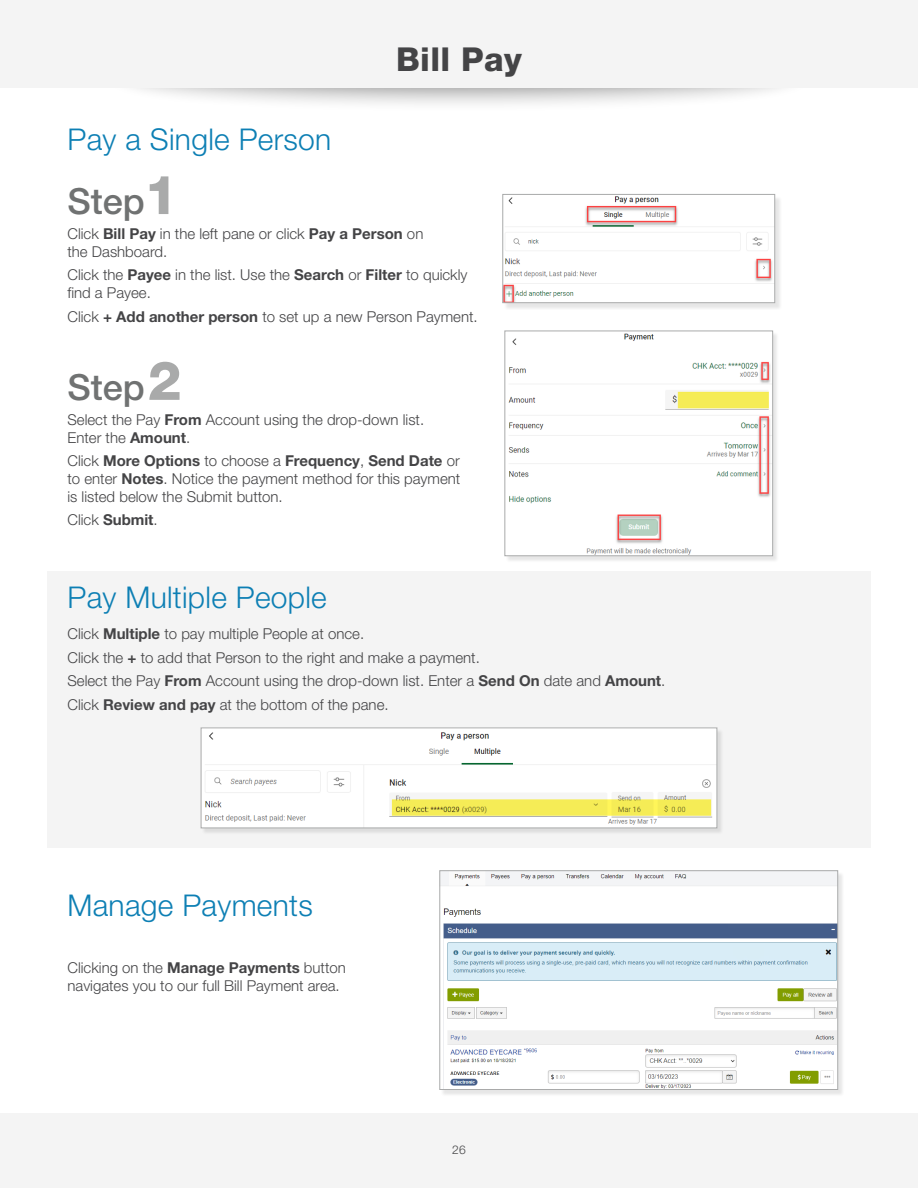
<style>
.page{position:relative;width:918px;height:1188px;background:#fff}
.page>*{position:absolute;margin:0;border:0;box-sizing:border-box;transform-origin:0 0}
.t1{font:500 36px "Helvetica Neue LT Std";color:#707272}
.t2{font:800 33px "Helvetica Neue LT Std";letter-spacing:.01em;color:#444446}
.t3{font:300 30px "Helvetica Neue LT Std";letter-spacing:.01em;color:#0d7fb4}
.t4{font:300 15px/18px "Helvetica Neue LT Std";color:#444446}
.t5{font:300 12px "Helvetica Neue LT Std";color:#444446}
.s1{font-weight:800;font-size:54px;color:#a9aaaa}
.s2{font-weight:700}
</style>
<div class="page">
<div style="left:0;top:1113px;width:918px;height:75px;background:#f4f4f4"></div>
<div style="left:98px;top:6px;width:722px;height:107px;background:#000;opacity:.4"></div>
<div style="left:0;top:0;width:918px;height:88px;background:#f4f4f4"></div>
<div style="left:47px;top:571px;width:824px;height:277px;background:#f4f4f4"></div>
<div style="left:441px;top:871px;width:403px;height:225px;background:#000;opacity:.1"></div>
<img style="left:442px;top:873px;width:394px;height:215px">
<div style="left:440px;top:871px;width:398px;height:219px;border:1px solid #a9aaaa"></div>
<div style="left:504px;top:195px;width:278px;height:114px;background:#000;opacity:.1"></div>
<img style="left:505px;top:196px;width:268px;height:105px">
<div style="left:503px;top:194px;width:272px;height:109px;border:1px solid #a9aaaa"></div>
<div style="left:202px;top:728px;width:522px;height:107px;background:#000;opacity:.1"></div>
<img style="left:203px;top:730px;width:512px;height:96px">
<div style="left:201px;top:728px;width:516px;height:100px;border:1px solid #a9aaaa"></div>
<div style="left:506px;top:331px;width:273px;height:232px;background:#000;opacity:.1"></div>
<img style="left:507px;top:333px;width:264px;height:221px">
<div style="left:505px;top:331px;width:268px;height:225px;border:1px solid #a9aaaa"></div>
<h3 class="t3" style="left:68px;top:121px;width:265px">Pay a Single Person</h3>
<h2 class="t2" style="left:396px;top:39px;width:127px">Bill Pay</h2>
<h1 class="t1" style="left:68px;top:180px;width:112px">Step <span class="s1">1</span></h1>
<p class="t4" style="left:68px;top:224px;width:357px">Click <span class="s2">Bill Pay</span> in the left pane or click <span class="s2">Pay a Person</span> on the Dashboard.</p>
<p class="t4" style="left:68px;top:266px;width:402px">Click the <span class="s2">Payee</span> in the list. Use the <span class="s2">Search</span> or <span class="s2">Filter</span> to quickly find a Payee.</p>
<p class="t4" style="left:68px;top:307px;width:409px">Click <span class="s2">+ Add another person</span> to set up a new Person Payment.</p>
<h1 class="t1" style="left:68px;top:366px;width:116px">Step <span class="s1">2</span></h1>
<p class="t4" style="left:68px;top:410px;width:355px">Select the Pay <span class="s2">From</span> Account using the drop-down list.<br>Enter the <span class="s2">Amount</span>.</p>
<p class="t4" style="left:68px;top:451px;width:394px;text-align:justify">Click <span class="s2">More Options</span> to choose a <span class="s2">Frequency</span>, <span class="s2">Send Date</span> or to enter <span class="s2">Notes</span>. Notice the payment method for this payment is listed below the Submit button.</p>
<p class="t4" style="left:68px;top:511px;width:89px">Click <span class="s2">Submit</span>.</p>
<h3 class="t3" style="left:68px;top:579px;width:261px">Pay Multiple People</h3>
<p class="t4" style="left:68px;top:622px;width:597px;line-height:23.4px">Click <span class="s2">Multiple</span> to pay multiple People at once.<br>Click the <span class="s2">+</span> to add that Person to the right and make a payment.<br>Select the Pay <span class="s2">From</span> Account using the drop-down list. Enter a <span class="s2">Send On</span> date and <span class="s2">Amount</span>.<br>Click <span class="s2">Review and pay</span> at the bottom of the pane.</p>
<h3 class="t3" style="left:68px;top:887px;width:247px">Manage Payments</h3>
<p class="t4" style="left:68px;top:959px;width:280px">Clicking on the <span class="s2">Manage Payments</span> button navigates you to our full Bill Payment area.</p>
<p class="t5" style="left:452px;top:1142px;width:15px">26</p>
</div>
